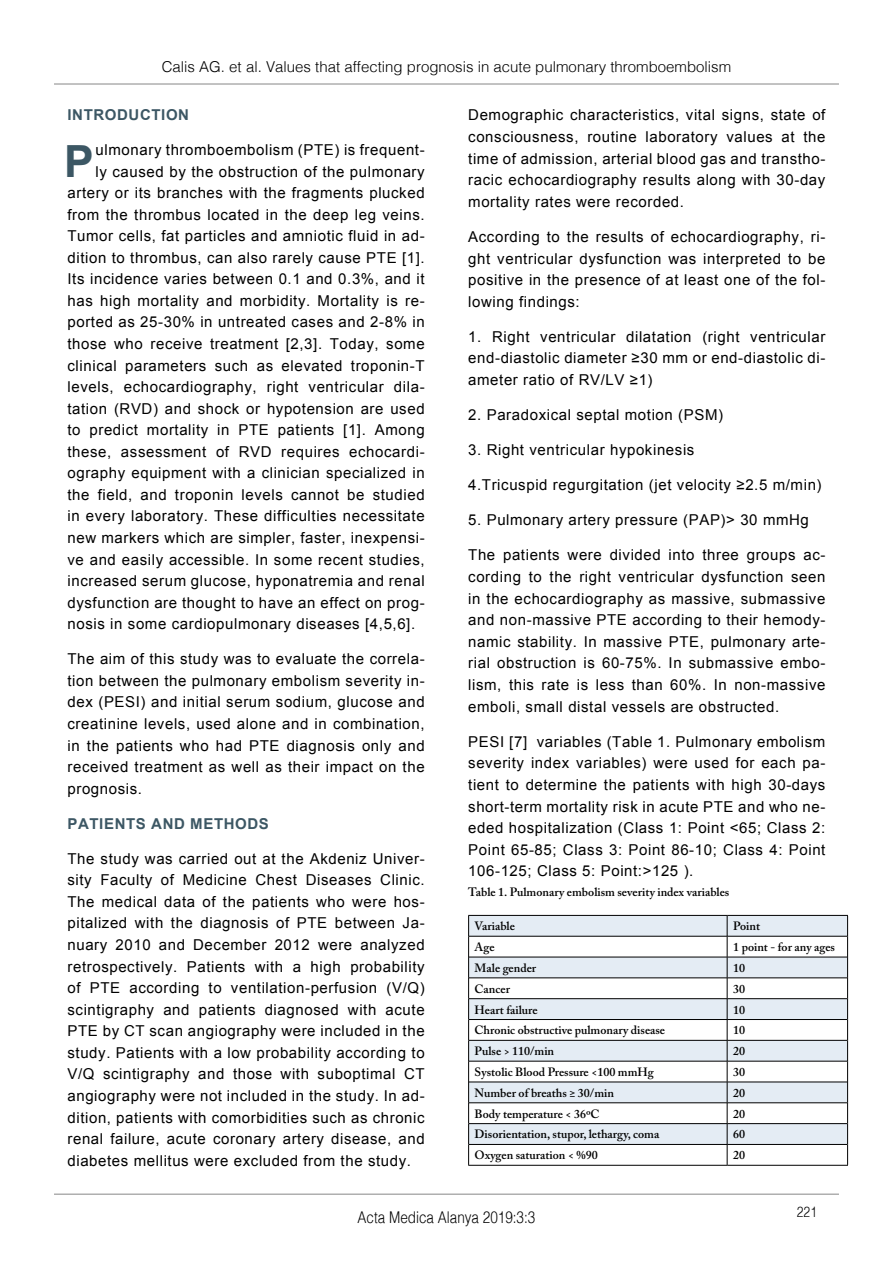
<style>
.page{position:relative;width:893px;height:1263px;background:#fff}
.page>*{position:absolute;margin:0;border:0;box-sizing:border-box;transform-origin:0 0}
.Ana_Metin_Al__ActaMe{font:700 44.4px "Arial";color:#3c5764}
.t1{font:300 16.2px "Helv";color:#000;scale:.83 1}
.Ana_Metin_Al__ActaMe-2{font:15px/21.6px "Arial";letter-spacing:.04em;color:#000;text-align:justify}
.t2{font:300 15px "Helvetica";color:#000}
.Ana_Metin_Al__ActaMe-3{font:700 15px "Arial";letter-spacing:.04em;color:#3c5764}
.t3{font:300 14.4px "Helv";color:#000;scale:.83 1}
.Tablo{font:600 12px "Adobe Caslon Pro";color:#000}
</style>
<div class="page">
<hr style="left:54px;top:84px;width:785px;height:1px;background:#000">
<hr style="left:54px;top:1194px;width:785px;height:1px;background:#000">
<svg style="left:469px;top:916px;width:378px;height:228px;fill:#e4ecf4"></svg>
<hr style="left:468px;top:915px;width:259px;height:1px;background:#000">
<hr style="left:727px;top:915px;width:121px;height:1px;background:#000">
<svg style="left:468px;top:916px;width:1px;height:249px"></svg>
<svg style="left:847px;top:916px;width:1px;height:249px"></svg>
<hr style="left:468px;top:1165px;width:259px;height:1px;background:#000">
<hr style="left:727px;top:1165px;width:121px;height:1px;background:#000">
<hr style="left:469px;top:936px;width:258px;height:1px;background:#000">
<hr style="left:727px;top:936px;width:120px;height:1px;background:#000">
<hr style="left:469px;top:957px;width:258px;height:1px;background:#000">
<hr style="left:727px;top:957px;width:120px;height:1px;background:#000">
<hr style="left:469px;top:977px;width:258px;height:1px;background:#000">
<hr style="left:727px;top:977px;width:120px;height:1px;background:#000">
<hr style="left:469px;top:998px;width:258px;height:1px;background:#000">
<hr style="left:727px;top:998px;width:120px;height:1px;background:#000">
<hr style="left:469px;top:1019px;width:258px;height:1px;background:#000">
<hr style="left:727px;top:1019px;width:120px;height:1px;background:#000">
<hr style="left:469px;top:1040px;width:258px;height:1px;background:#000">
<hr style="left:727px;top:1040px;width:120px;height:1px;background:#000">
<hr style="left:469px;top:1061px;width:258px;height:1px;background:#000">
<hr style="left:727px;top:1061px;width:120px;height:1px;background:#000">
<hr style="left:469px;top:1082px;width:258px;height:1px;background:#000">
<hr style="left:727px;top:1082px;width:120px;height:1px;background:#000">
<hr style="left:469px;top:1102px;width:258px;height:1px;background:#000">
<hr style="left:727px;top:1102px;width:120px;height:1px;background:#000">
<hr style="left:469px;top:1123px;width:258px;height:1px;background:#000">
<hr style="left:727px;top:1123px;width:120px;height:1px;background:#000">
<hr style="left:469px;top:1144px;width:258px;height:1px;background:#000">
<hr style="left:727px;top:1144px;width:120px;height:1px;background:#000">
<svg style="left:727px;top:916px;width:1px;height:249px"></svg>
<p class="t2" style="left:162px;top:54px;width:571px">Calis AG. et al. Values that affecting prognosis in acute pulmonary thromboembolism</p>
<p class="Ana_Metin_Al__ActaMe-3" style="left:68px;top:105px;width:123px">INTRODUCTION</p>
<p class="Ana_Metin_Al__ActaMe" style="left:64px;top:131px;width:31px">P</p>
<p class="Ana_Metin_Al__ActaMe-2" style="left:96px;top:140px;width:331px">ulmonary thromboembolism (PTE) is frequent-</p>
<p class="Ana_Metin_Al__ActaMe-2" style="left:96px;top:161px;width:331px">ly caused by the obstruction of the pulmonary</p>
<p class="Ana_Metin_Al__ActaMe-2" style="left:68px;top:182px;width:359px">artery or its branches with the fragments plucked</p>
<p class="Ana_Metin_Al__ActaMe-2" style="left:68px;top:204px;width:359px">from the thrombus located in the deep leg veins.</p>
<p class="Ana_Metin_Al__ActaMe-2" style="left:68px;top:225px;width:359px">Tumor cells, fat particles and amniotic fluid in ad-</p>
<p class="Ana_Metin_Al__ActaMe-2" style="left:68px;top:247px;width:359px">dition to thrombus, can also rarely cause PTE [1].</p>
<p class="Ana_Metin_Al__ActaMe-2" style="left:68px;top:268px;width:359px">Its incidence varies between 0.1 and 0.3%, and it</p>
<p class="Ana_Metin_Al__ActaMe-2" style="left:68px;top:290px;width:359px">has high mortality and morbidity. Mortality is re-</p>
<p class="Ana_Metin_Al__ActaMe-2" style="left:68px;top:311px;width:359px">ported as 25-30% in untreated cases and 2-8% in</p>
<p class="Ana_Metin_Al__ActaMe-2" style="left:68px;top:333px;width:359px">those who receive treatment [2,3]. Today, some</p>
<p class="Ana_Metin_Al__ActaMe-2" style="left:68px;top:355px;width:359px">clinical parameters such as elevated troponin-T</p>
<p class="Ana_Metin_Al__ActaMe-2" style="left:68px;top:376px;width:359px">levels, echocardiography, right ventricular dila-</p>
<p class="Ana_Metin_Al__ActaMe-2" style="left:68px;top:398px;width:359px">tation (RVD) and shock or hypotension are used</p>
<p class="Ana_Metin_Al__ActaMe-2" style="left:68px;top:419px;width:359px">to predict mortality in PTE patients [1]. Among</p>
<p class="Ana_Metin_Al__ActaMe-2" style="left:68px;top:441px;width:359px">these, assessment of RVD requires echocardi-</p>
<p class="Ana_Metin_Al__ActaMe-2" style="left:68px;top:462px;width:359px">ography equipment with a clinician specialized in</p>
<p class="Ana_Metin_Al__ActaMe-2" style="left:68px;top:484px;width:359px">the field, and troponin levels cannot be studied</p>
<p class="Ana_Metin_Al__ActaMe-2" style="left:68px;top:505px;width:359px">in every laboratory. These difficulties necessitate</p>
<p class="Ana_Metin_Al__ActaMe-2" style="left:68px;top:527px;width:359px">new markers which are simpler, faster, inexpensi-</p>
<p class="Ana_Metin_Al__ActaMe-2" style="left:68px;top:549px;width:359px">ve and easily accessible. In some recent studies,</p>
<p class="Ana_Metin_Al__ActaMe-2" style="left:68px;top:570px;width:359px">increased serum glucose, hyponatremia and renal</p>
<p class="Ana_Metin_Al__ActaMe-2" style="left:68px;top:592px;width:359px">dysfunction are thought to have an effect on prog-</p>
<p class="Ana_Metin_Al__ActaMe-2" style="left:68px;top:613px;width:349px">nosis in some cardiopulmonary diseases [4,5,6].</p>
<p class="Ana_Metin_Al__ActaMe-2" style="left:68px;top:648px;width:359px">The aim of this study was to evaluate the correla&shy;tion between the pulmonary embolism severity in&shy;dex (PESI) and initial serum sodium, glucose and creatinine levels, used alone and in combination, in the patients who had PTE diagnosis only and received treatment as well as their impact on the prognosis.</p>
<p class="Ana_Metin_Al__ActaMe-3" style="left:68px;top:813px;width:203px">PATIENTS AND METHODS</p>
<p class="Ana_Metin_Al__ActaMe-2" style="left:68px;top:848px;width:359px">The study was carried out at the Akdeniz Univer&shy;sity Faculty of Medicine Chest Diseases Clinic.<br>The medical data of the patients who were hos&shy;pitalized with the diagnosis of PTE between Ja&shy;nuary 2010 and December 2012 were analyzed retrospectively. Patients with a high probability of PTE according to ventilation-perfusion (V/Q) scintigraphy and patients diagnosed with acute PTE by CT scan angiography were included in the study. Patients with a low probability according to V/Q scintigraphy and those with suboptimal CT angiography were not included in the study. In ad&shy;dition, patients with comorbidities such as chronic renal failure, acute coronary artery disease, and diabetes mellitus were excluded from the study.</p>
<p class="Ana_Metin_Al__ActaMe-2" style="left:468px;top:105px;width:359px">Demographic characteristics, vital signs, state of consciousness, routine laboratory values at the time of admission, arterial blood gas and transtho&shy;racic echocardiography results along with 30-day mortality rates were recorded.</p>
<p class="Ana_Metin_Al__ActaMe-2" style="left:468px;top:226px;width:359px">According to the results of echocardiography, ri&shy;ght ventricular dysfunction was interpreted to be positive in the presence of at least one of the fol&shy;lowing findings:</p>
<p class="Ana_Metin_Al__ActaMe-2" style="left:468px;top:326px;width:359px">1. Right ventricular dilatation (right ventricular end-diastolic diameter ≥30 mm or end-diastolic di&shy;ameter ratio of RV/LV ≥1)</p>
<p class="Ana_Metin_Al__ActaMe-2" style="left:468px;top:404px;width:256px">2. Paradoxical septal motion (PSM)</p>
<p class="Ana_Metin_Al__ActaMe-2" style="left:468px;top:439px;width:228px">3. Right ventricular hypokinesis</p>
<p class="Ana_Metin_Al__ActaMe-2" style="left:468px;top:474px;width:355px">4.Tricuspid regurgitation (jet velocity ≥2.5 m/min)</p>
<p class="Ana_Metin_Al__ActaMe-2" style="left:468px;top:509px;width:342px">5. Pulmonary artery pressure (PAP)&gt; 30 mmHg</p>
<p class="Ana_Metin_Al__ActaMe-2" style="left:468px;top:545px;width:359px">The patients were divided into three groups ac&shy;cording to the right ventricular dysfunction seen in the echocardiography as massive, submassive and non-massive PTE according to their hemody&shy;namic stability. In massive PTE, pulmonary arte&shy;rial obstruction is 60-75%. In submassive embo&shy;lism, this rate is less than 60%. In non-massive emboli, small distal vessels are obstructed.</p>
<p class="Ana_Metin_Al__ActaMe-2" style="left:468px;top:731px;width:359px">PESI [7] variables (Table 1. Pulmonary embolism severity index variables) were used for each pa&shy;tient to determine the patients with high 30-days short-term mortality risk in acute PTE and who ne&shy;eded hospitalization (Class 1: Point &lt;65; Class 2:<br>Point 65-85; Class 3: Point 86-10; Class 4: Point 106-125; Class 5: Point:&gt;125 ).</p>
<p class="Tablo" style="left:468px;top:885px;width:263px">Table 1. Pulmonary embolism severity index variables</p>
<p class="Tablo" style="left:475px;top:919px;width:42px">Variable</p>
<p class="Tablo" style="left:733px;top:919px;width:28px">Point</p>
<p class="Tablo" style="left:475px;top:940px;width:22px">Age</p>
<p class="Tablo" style="left:733px;top:940px;width:103px">1 point - for any ages</p>
<p class="Tablo" style="left:475px;top:961px;width:63px">Male gender</p>
<p class="Tablo" style="left:733px;top:961px;width:13px">10</p>
<p class="Tablo" style="left:475px;top:981px;width:37px">Cancer</p>
<p class="Tablo" style="left:733px;top:981px;width:13px">30</p>
<p class="Tablo" style="left:475px;top:1002px;width:64px">Heart failure</p>
<p class="Tablo" style="left:733px;top:1002px;width:13px">10</p>
<p class="Tablo" style="left:475px;top:1023px;width:192px">Chronic obstructive pulmonary disease</p>
<p class="Tablo" style="left:733px;top:1023px;width:13px">10</p>
<p class="Tablo" style="left:475px;top:1044px;width:81px">Pulse &gt; 110/min</p>
<p class="Tablo" style="left:733px;top:1044px;width:13px">20</p>
<p class="Tablo" style="left:475px;top:1065px;width:181px">Systolic Blood Pressure &lt;100 mmHg</p>
<p class="Tablo" style="left:733px;top:1065px;width:13px">30</p>
<p class="Tablo" style="left:475px;top:1086px;width:141px">Number of breaths ≥ 30/min</p>
<p class="Tablo" style="left:733px;top:1086px;width:13px">20</p>
<p class="Tablo" style="left:475px;top:1106px;width:127px">Body temperature &lt; 36ºC</p>
<p class="Tablo" style="left:733px;top:1106px;width:13px">20</p>
<p class="Tablo" style="left:475px;top:1127px;width:186px">Disorientation, stupor, lethargy, coma</p>
<p class="Tablo" style="left:733px;top:1127px;width:13px">60</p>
<p class="Tablo" style="left:475px;top:1148px;width:125px">Oxygen saturation &lt; %90</p>
<p class="Tablo" style="left:733px;top:1148px;width:13px">20</p>
<p class="t1" style="left:358px;top:1207px;width:216px">Acta Medica Alanya 2019:3:3</p>
<p class="t3" style="left:797px;top:1203px;width:26px">221</p>
</div>
